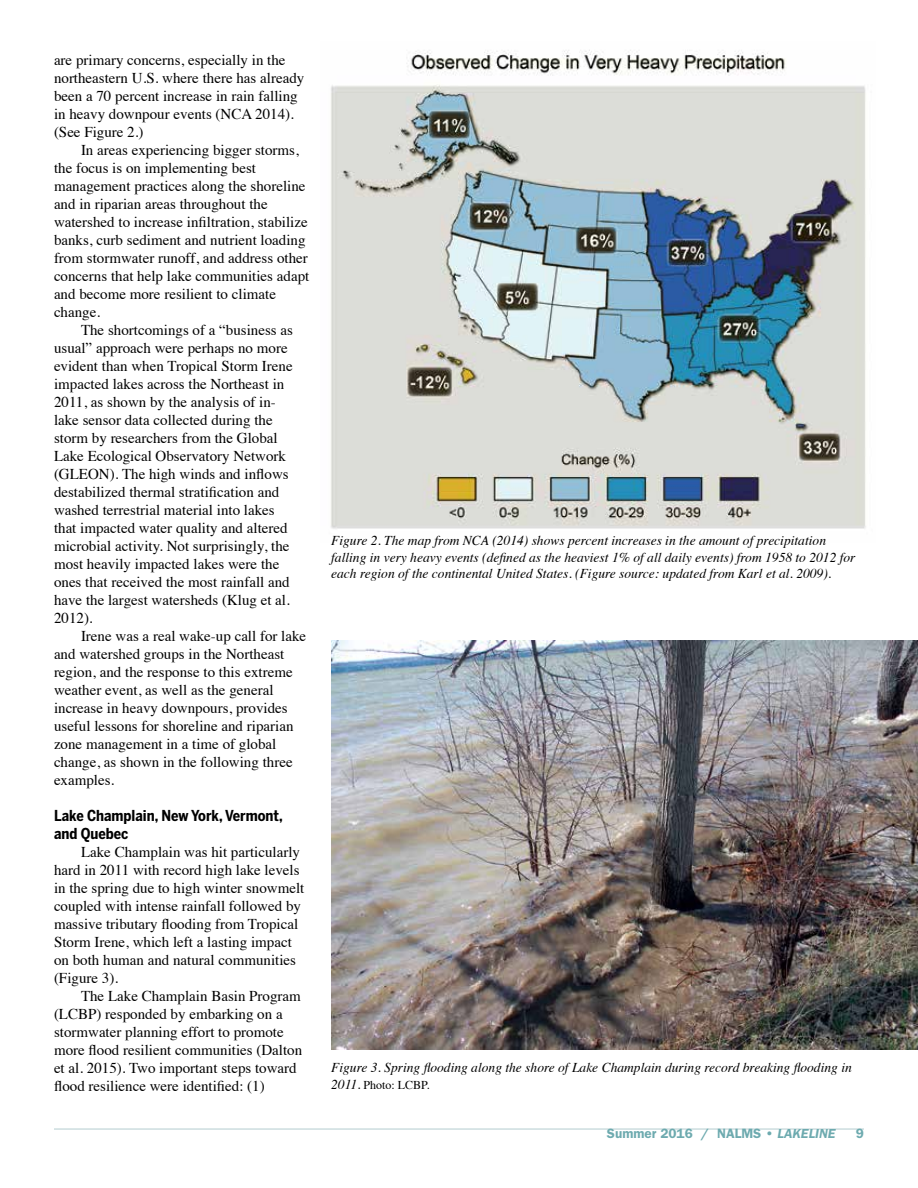
<style>
.page{position:relative;width:918px;height:1188px;background:#fff}
.page>*{position:absolute;margin:0;border:0;box-sizing:border-box;transform-origin:0 0}
.t1{font:15px/18px "Times";color:#000}
.t2{font:700 15px/18px "Benton Sans Cond";color:#000}
.t3{font:italic 13.5px/16.5px "Times";color:#000}
.t4{font:600 13.5px "Franklin Gothic";color:#6daaaf}
.t5{font:12px "Times";color:#000}
.s1{font-style:italic;font-size:13.5px}
.s2{font-style:italic}
</style>
<div class="page">
<hr style="left:54px;top:1128px;width:810px;height:2px;background:#ccdddf">
<img style="left:331px;top:50px;width:535px;height:479px">
<img style="left:331px;top:640px;width:587px;height:410px">
<p class="t1" style="left:54px;top:50px;width:252px">are primary concerns, especially in the northeastern U.S. where there has already been a 70 percent increase in rain falling in heavy downpour events (NCA 2014). (See Figure 2.)</p>
<p class="t1" style="left:54px;top:140px;width:257px;text-indent:27px">In areas experiencing bigger storms, the focus is on implementing best management practices along the shoreline and in riparian areas throughout the watershed to increase infiltration, stabilize banks, curb sediment and nutrient loading from stormwater runoff, and address other concerns that help lake communities adapt and become more resilient to climate change.</p>
<p class="t1" style="left:54px;top:320px;width:241px;text-indent:27px">The shortcomings of a “business as usual” approach were perhaps no more evident than when Tropical Storm Irene impacted lakes across the Northeast in 2011, as shown by the analysis of in&shy;lake sensor data collected during the storm by researchers from the Global Lake Ecological Observatory Network (GLEON). The high winds and inflows destabilized thermal stratification and washed terrestrial material into lakes that impacted water quality and altered microbial activity. Not surprisingly, the most heavily impacted lakes were the ones that received the most rainfall and have the largest watersheds (Klug et al.<br>2012).</p>
<p class="t1" style="left:54px;top:626px;width:254px;text-indent:27px">Irene was a real wake-up call for lake and watershed groups in the Northeast region, and the response to this extreme weather event, as well as the general increase in heavy downpours, provides useful lessons for shoreline and riparian zone management in a time of global change, as shown in the following three examples.</p>
<p class="t2" style="left:54px;top:807px;width:230px">Lake Champlain, New York, Vermont, and Quebec</p>
<p class="t1" style="left:54px;top:842px;width:252px;text-indent:27px">Lake Champlain was hit particularly hard in 2011 with record high lake levels in the spring due to high winter snowmelt coupled with intense rainfall followed by massive tributary flooding from Tropical Storm Irene, which left a lasting impact on both human and natural communities (Figure 3).</p>
<p class="t1" style="left:54px;top:986px;width:250px;text-indent:27px">The Lake Champlain Basin Program (LCBP) responded by embarking on a stormwater planning effort to promote more flood resilient communities (Dalton et al. 2015). Two important steps toward flood resilience were identified: (1)</p>
<p class="t3" style="left:331px;top:532px;width:526px">Figure 2. The map from NCA (2014) shows percent increases in the amount of precipitation falling in very heavy events (defined as the heaviest 1% of all daily events) from 1958 to 2012 for each region of the continental United States. (Figure source: updated from Karl et al. 2009).</p>
<p class="t3" style="left:331px;top:1058px;width:522px">Figure 3. Spring flooding along the shore of Lake Champlain during record breaking flooding in</p>
<p class="t5" style="left:331px;top:1073px;width:100px"><span class="s1">2011.</span> Photo: LCBP.</p>
<p class="t4" style="left:607px;top:1126px;width:230px">Summer 2016 / NALMS • <span class="s2">LAKELINE</span></p>
<p class="t4" style="left:856px;top:1126px;width:10px">9</p>
</div>
